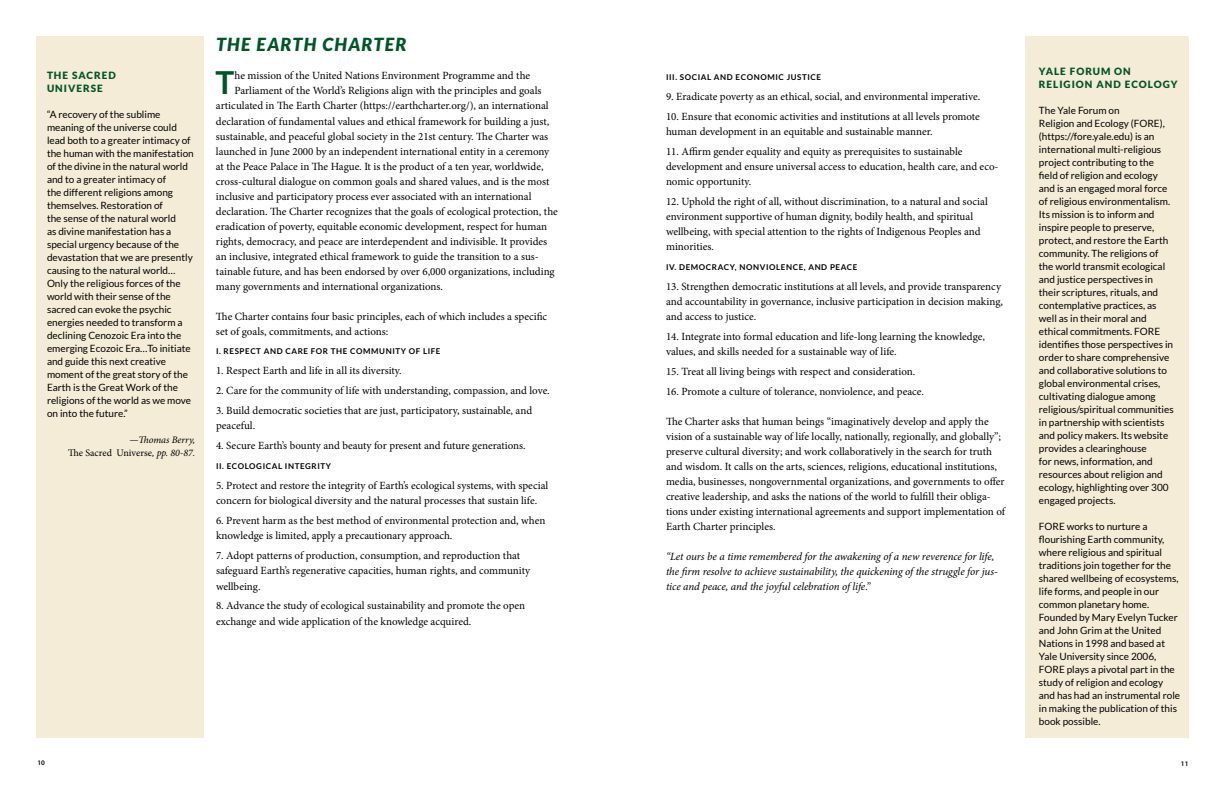
<style>
.page{position:relative;width:1224px;height:792px;background:#fff}
.page>*{position:absolute;margin:0;border:0;box-sizing:border-box;transform-origin:0 0}
.t1{font:700 31.7px "Lato";color:#005627}
.t2{font:italic 900 18px "Lato";letter-spacing:.075em;color:#005627}
.t3{font:11px/15px "Minion Pro";color:#000}
.t4{font:italic 11px/15px "Minion Pro";letter-spacing:-.01em;color:#000}
.t5{font:10px/13px "Lato";color:#000}
.t6{font:900 10px "Lato";color:#005627}
.t7{font:italic 10px/13px "Minion Pro";color:#000;text-align:right}
.t8{font:700 8px "Lato";letter-spacing:.075em;color:#000}
.t9{font:600 7px "Myriad Pro";color:#000}
.s1{font-style:normal}
</style>
<div class="page">
<div style="left:36px;top:36px;width:167px;height:702px;background:#f4ecd7"></div>
<div style="left:1025px;top:36px;width:163px;height:702px;background:#f4ecd7"></div>
<p class="t6" style="left:47px;top:69px;width:8px">THE</p>
<p class="t6" style="left:72px;top:69px;width:9px">SACRED</p>
<p class="t6" style="left:47px;top:82px;width:16px">UNIVERSE</p>
<p class="t5" style="left:47px;top:108px;width:148px">“A recovery of the sublime meaning of the universe could lead both to a greater intimacy of the human with the manifestation of the divine in the natural world and to a greater intimacy of<br>the different religions among themselves. Restoration of<br>the sense of the natural world<br>as divine manifestation has a special urgency because of the devastation that we are presently causing to the natural world…<br>Only the religious forces of the world with their sense of the sacred can evoke the psychic energies needed to transform a declining Cenozoic Era into the emerging Ecozoic Era…To initiate and guide this next creative moment of the great story of the<br>Earth is the Great Work of the religions of the world as we move on into the future.”</p>
<p class="t7" style="left:68px;top:433px;width:128px">—Thomas Berry,<br><span class="s1">The Sacred Universe</span>, pp. 80-87.</p>
<h2 class="t2" style="left:216px;top:34px;width:192px">THE EARTH CHARTER</h2>
<h1 class="t1" style="left:216px;top:65px;width:20px">T</h1>
<p class="t3" style="left:235px;top:69px;width:297px">he mission of the United Nations Environment Programme and the</p>
<p class="t3" style="left:235px;top:84px;width:309px">Parliament of the World’s Religions align with the principles and goals</p>
<p class="t3" style="left:216px;top:99px;width:334px">articulated in The Earth Charter (https://earthcharter.org/), an international</p>
<p class="t3" style="left:216px;top:114px;width:335px">declaration of fundamental values and ethical framework for building a just,</p>
<p class="t3" style="left:216px;top:129px;width:334px">sustainable, and peaceful global society in the 21st century. The Charter was</p>
<p class="t3" style="left:216px;top:144px;width:335px">launched in June 2000 by an independent international entity in a ceremony</p>
<p class="t3" style="left:216px;top:159px;width:329px">at the Peace Palace in The Hague. It is the product of a ten year, worldwide,</p>
<p class="t3" style="left:216px;top:174px;width:335px">cross-cultural dialogue on common goals and shared values, and is the most</p>
<p class="t3" style="left:216px;top:189px;width:317px">inclusive and participatory process ever associated with an international</p>
<p class="t3" style="left:216px;top:204px;width:343px">declaration. The Charter recognizes that the goals of ecological protection, the</p>
<p class="t3" style="left:216px;top:219px;width:333px">eradication of poverty, equitable economic development, respect for human</p>
<p class="t3" style="left:216px;top:234px;width:333px">rights, democracy, and peace are interdependent and indivisible. It provides</p>
<p class="t3" style="left:216px;top:249px;width:324px">an inclusive, integrated ethical framework to guide the transition to a sus-</p>
<p class="t3" style="left:216px;top:264px;width:340px">tainable future, and has been endorsed by over 6,000 organizations, including</p>
<p class="t3" style="left:216px;top:279px;width:229px">many governments and international organizations.</p>
<p class="t3" style="left:216px;top:309px;width:333px">The Charter contains four basic principles, each of which includes a specific set of goals, commitments, and actions:</p>
<p class="t8" style="left:216px;top:347px;width:14px">I. RESPE</p>
<p class="t8" style="left:250px;top:347px;width:191px">CT AND CARE FOR THE COMMUNITY OF LI FE</p>
<p class="t3" style="left:216px;top:364px;width:187px">1. Respect Earth and life in all its diversity.</p>
<p class="t3" style="left:216px;top:384px;width:335px">2. Care for the community of life with understanding, compassion, and love.</p>
<p class="t3" style="left:216px;top:404px;width:318px">3. Build democratic societies that are just, participatory, sustainable, and peaceful.</p>
<p class="t3" style="left:216px;top:439px;width:311px">4. Secure Earth’s bounty and beauty for present and future generations.</p>
<p class="t8" style="left:216px;top:462px;width:117px">II. ECOLOGI CAL INTEGRITY</p>
<p class="t3" style="left:216px;top:479px;width:334px">5. Protect and restore the integrity of Earth’s ecological systems, with special concern for biological diversity and the natural processes that sustain life.</p>
<p class="t3" style="left:216px;top:514px;width:331px">6. Prevent harm as the best method of environmental protection and, when knowledge is limited, apply a precautionary approach.</p>
<p class="t3" style="left:216px;top:549px;width:316px">7. Adopt patterns of production, consumption, and reproduction that safeguard Earth’s regenerative capacities, human rights, and community wellbeing.</p>
<p class="t3" style="left:216px;top:599px;width:311px">8. Advance the study of ecological sustainability and promote the open exchange and wide application of the knowledge acquired.</p>
<p class="t8" style="left:666px;top:73px;width:156px">III. SOCIAL AND ECONOMIC JUSTICE</p>
<p class="t3" style="left:666px;top:89px;width:316px">9. Eradicate poverty as an ethical, social, and environmental imperative.</p>
<p class="t3" style="left:666px;top:109px;width:315px">10. Ensure that economic activities and institutions at all levels promote human development in an equitable and sustainable manner.</p>
<p class="t3" style="left:666px;top:144px;width:334px">11. Affirm gender equality and equity as prerequisites to sustainable development and ensure universal access to education, health care, and eco&shy;nomic opportunity.</p>
<p class="t3" style="left:666px;top:194px;width:323px">12. Uphold the right of all, without discrimination, to a natural and social environment supportive of human dignity, bodily health, and spiritual wellbeing, with special attention to the rights of Indigenous Peoples and minorities.</p>
<p class="t8" style="left:666px;top:263px;width:192px">IV. DEMOCRACY, NONVIOLENCE, AND PEACE</p>
<p class="t3" style="left:666px;top:279px;width:339px">13. Strengthen democratic institutions at all levels, and provide transparency and accountability in governance, inclusive participation in decision making, and access to justice.</p>
<p class="t3" style="left:666px;top:329px;width:320px">14. Integrate into formal education and life-long learning the knowledge, values, and skills needed for a sustainable way of life.</p>
<p class="t3" style="left:666px;top:364px;width:251px">15. Treat all living beings with respect and consideration.</p>
<p class="t3" style="left:666px;top:384px;width:260px">16. Promote a culture of tolerance, nonviolence, and peace.</p>
<p class="t3" style="left:666px;top:414px;width:341px">The Charter asks that human beings “imaginatively develop and apply the vision of a sustainable way of life locally, nationally, regionally, and globally”; preserve cultural diversity; and work collaboratively in the search for truth and wisdom. It calls on the arts, sciences, religions, educational institutions, media, businesses, nongovernmental organizations, and governments to offer creative leadership, and asks the nations of the world to fulfill their obliga&shy;tions under existing international agreements and support implementation of Earth Charter principles.</p>
<p class="t4" style="left:666px;top:549px;width:333px">“Let ours be a time remembered for the awakening of a new reverence for life, the firm resolve to achieve sustainability, the quickening of the struggle for jus&shy;tice and peace, and the joyful celebration of life.”</p>
<p class="t6" style="left:1039px;top:65px;width:15px">YALE</p>
<p class="t6" style="left:1070px;top:65px;width:9px">FOR</p>
<p class="t6" style="left:1093px;top:65px;width:31px">UM ON</p>
<p class="t6" style="left:1039px;top:78px;width:8px">RELIGION</p>
<p class="t6" style="left:1096px;top:78px;width:10px">AND</p>
<p class="t6" style="left:1125px;top:78px;width:9px">ECOLOG</p>
<p class="t6" style="left:1171px;top:78px;width:8px">Y</p>
<p class="t5" style="left:1039px;top:103px;width:136px">The Yale Forum on<br>Religion and Ecology (FORE), (https://fore.yale.edu) is an international multi-religious project contributing to the field of religion and ecology and is an engaged moral force of religious environmentalism.<br>Its mission is to inform and inspire people to preserve, protect, and restore the Earth community. The religions of the world transmit ecological and justice perspectives in their scriptures, rituals, and contemplative practices, as well as in their moral and ethical commitments. FORE identifies those perspectives in order to share comprehensive and collaborative solutions to global environmental crises, cultivating dialogue among religious/spiritual communities in partnership with scientists and policy makers. Its website provides a clearinghouse<br>for news, information, and resources about religion and ecology, highlighting over 300 engaged projects.</p>
<p class="t5" style="left:1039px;top:519px;width:143px">FORE works to nurture a flourishing Earth community, where religious and spiritual traditions join together for the shared wellbeing of ecosystems, life forms, and people in our common planetary home.<br>Founded by Mary Evelyn Tucker and John Grim at the United<br>Nations in 1998 and based at<br>Yale University since 2006,<br>FORE plays a pivotal part in the study of religion and ecology and has had an instrumental role in making the publication of this book possible.</p>
<p class="t9" style="left:38px;top:758px;width:9px">10</p>
<p class="t9" style="left:1181px;top:759px;width:9px">11</p>
</div>
